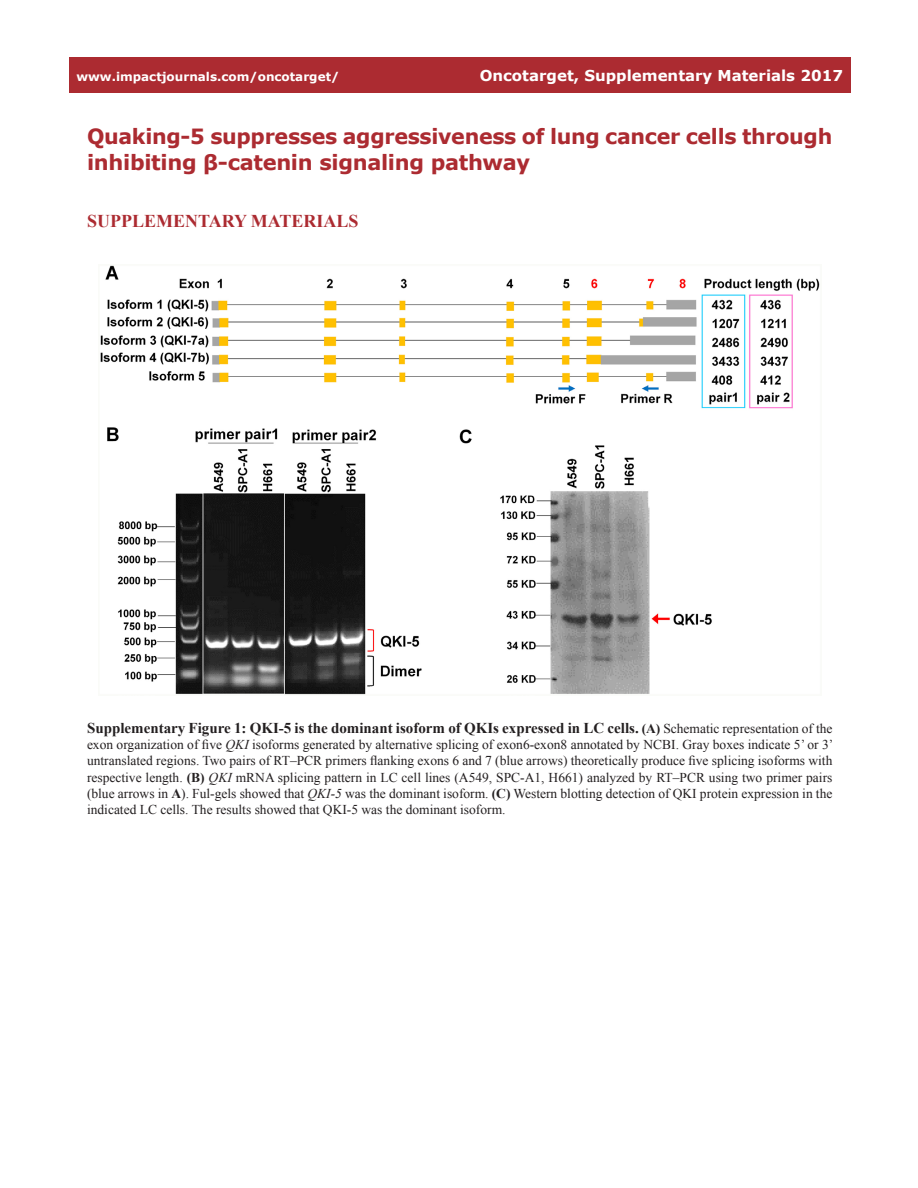
<style>
.page{position:relative;width:918px;height:1188px;background:#fff}
.page>*{position:absolute;margin:0;border:0;box-sizing:border-box;transform-origin:0 0}
.t1{font:700 21px/25.2px "Verdana";letter-spacing:-.015em;color:#ac2b31}
.Heading{font:700 18px "Times New Roman";color:#ac2b31}
.figuretext{font:700 15px "Times New Roman";color:#231f20}
.t2{font:700 15px "Verdana";color:#fff}
.figuretext-2{font:13.5px/16.2px "Times New Roman";color:#231f20;text-align:justify}
.t3{font:700 12px "Verdana";color:#fff}
.s1{font-size:13.5px}
.s2{font-weight:400;font-size:13.5px}
.s3{font-style:italic}
.s4{font-weight:700}
</style>
<div class="page">
<div style="left:69px;top:57px;width:781px;height:36px;background:#ac2b31"></div>
<img style="left:100px;top:265px;width:720px;height:430px">
<p class="t3" style="left:76px;top:68px;width:264px">www.impactjournals.com/oncotarget/</p>
<p class="t2" style="left:480px;top:65px;width:365px">Oncotarget, Supplementary Materials 2017</p>
<p class="t1" style="left:87px;top:124px;width:747px">Quaking-5 suppresses aggressiveness of lung cancer cells through inhibiting β-catenin signaling pathway</p>
<p class="Heading" style="left:87px;top:209px;width:273px">SUPPLEMENTARY MATERIALS</p>
<p class="figuretext" style="left:87px;top:718px;width:747px">Supplementary Figure 1: QKI-5 is the dominant isoform of QKIs expressed in LC cells. <span class="s1">(A)</span> <span class="s2">Schematic representation of the</span></p>
<p class="figuretext-2" style="left:87px;top:736px;width:748px">exon organization of five <span class="s3">QKI</span> isoforms generated by alternative splicing of exon6-exon8 annotated by NCBI. Gray boxes indicate 5’ or 3’ untranslated regions. Two pairs of RT–PCR primers flanking exons 6 and 7 (blue arrows) theoretically produce five splicing isoforms with respective length. <span class="s4">(B)</span> <span class="s3">QKI</span> mRNA splicing pattern in LC cell lines (A549, SPC-A1, H661) analyzed by RT–PCR using two primer pairs (blue arrows in <span class="s4">A</span>). Ful-gels showed that <span class="s3">QKI-5</span> was the dominant isoform. <span class="s4">(C)</span> Western blotting detection of QKI protein expression in the indicated LC cells. The results showed that QKI-5 was the dominant isoform.</p>
</div>
